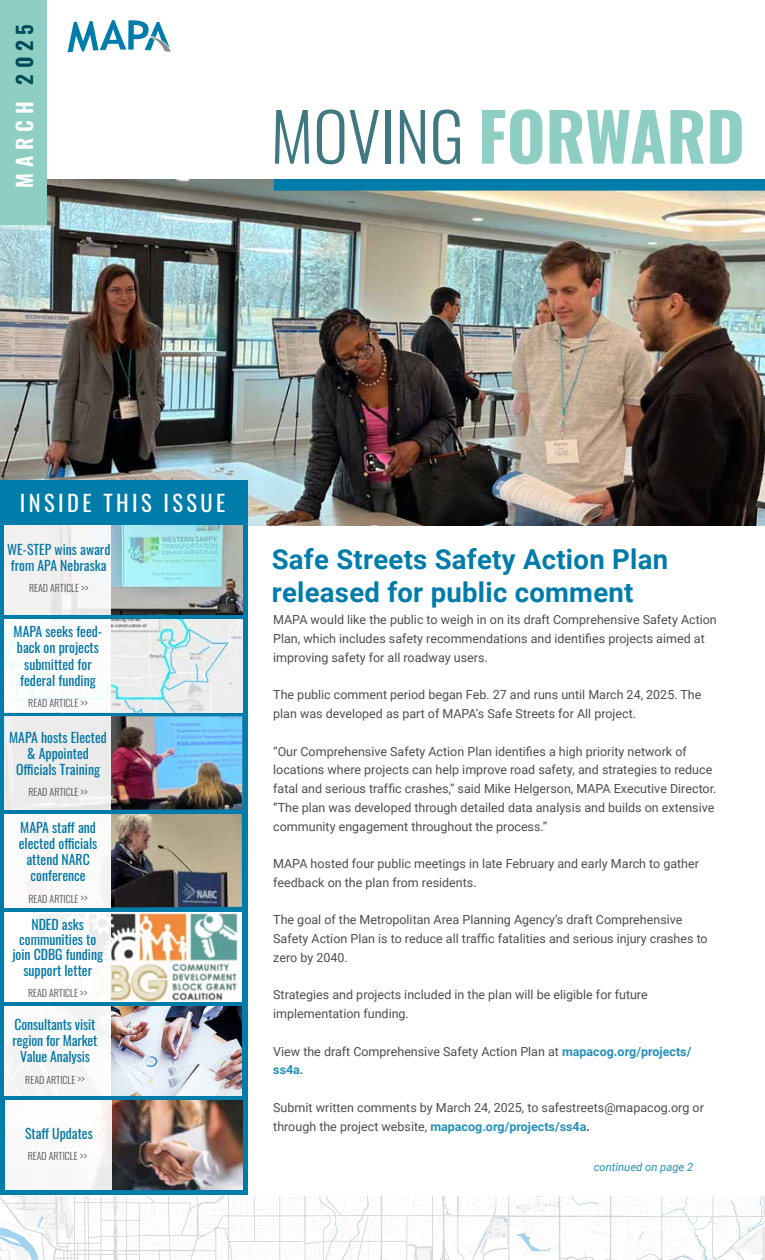
<style>
.page{position:relative;width:765px;height:1260px;background:#fff}
.page>*{position:absolute;margin:0;border:0;box-sizing:border-box;transform-origin:0 0}
.t1{font:700 66.25px "Oswald";color:#8fcec2}
.t2{font:700 27.5px/32.5px "Roboto";letter-spacing:.01em;color:#007cab}
.t3{font:22.5px "Oswald";letter-spacing:.15em;color:#fff}
.t4{font:600 21.25px "Oswald";letter-spacing:.27em;color:#fff}
.t5{font:13.75px/16.2px "Oswald";color:#0075a6;text-align:center}
.t6{font:12.5px/18.8px "Roboto";color:#4d4d4f}
.t7{font:italic 11.25px "Roboto";color:#2690b8}
.t8{font:300 10px "Oswald";color:#4d4d4f}
.s1{color:#004b58}
.s2{font-weight:300;color:#407882}
.s3{font-weight:700;color:#2690b8}
.s4{font-weight:500}
.s5{font-weight:700}
</style>
<div class="page">
<img style="left:0;top:179px;width:765px;height:347px">
<div style="left:0;top:481px;width:248px;height:714px;background:#007cab"></div>
<svg style="left:68px;top:20px;width:103px;height:32px"></svg>
<div style="left:0;top:0;width:46px;height:225px;background:#8fcec2"></div>
<svg style="left:274px;top:179px;width:491px;height:12px;background:#067eaa"></svg>
<svg style="left:541px;top:1196px;width:224px;height:64px"></svg>
<svg style="left:38px;top:1196px;width:503px;height:64px"></svg>
<img style="left:715px;top:1196px;width:46px;height:18px">
<img style="left:662px;top:1217px;width:52px;height:43px">
<img style="left:363px;top:1196px;width:123px;height:20px">
<img style="left:611px;top:1196px;width:42px;height:20px">
<img style="left:560px;top:1217px;width:39px;height:38px">
<img style="left:430px;top:1241px;width:56px;height:19px">
<img style="left:150px;top:1196px;width:56px;height:39px">
<img style="left:509px;top:1196px;width:33px;height:20px">
<img style="left:488px;top:1237px;width:54px;height:21px">
<img style="left:206px;top:1196px;width:56px;height:19px">
<img style="left:38px;top:1196px;width:112px;height:43px">
<img style="left:75px;top:1203px;width:44px;height:29px">
<img style="left:0;top:1196px;width:38px;height:64px">
<svg style="left:5px;top:619px;width:238px;height:1px"></svg>
<img style="left:111px;top:526px;width:132px;height:89px">
<div style="left:5px;top:525px;width:106px;height:90px;background:#f2f2f0"></div>
<img style="left:111px;top:620px;width:132px;height:92px">
<img style="left:111px;top:912px;width:131px;height:89px">
<img style="left:5px;top:814px;width:237px;height:94px">
<div style="left:5px;top:814px;width:106px;height:93px;background:#fff"></div>
<img style="left:111px;top:716px;width:131px;height:94px">
<div style="left:5px;top:716px;width:106px;height:94px;background:#ececeb"></div>
<div style="left:4px;top:912px;width:107px;height:89px;background:linear-gradient(to right,#feffff,#f6f6f5)"></div>
<img style="left:112px;top:1100px;width:130px;height:90px">
<div style="left:5px;top:1100px;width:107px;height:90px;background:#fff"></div>
<div style="left:5px;top:620px;width:106px;height:92px;background:#fff"></div>
<img style="left:111px;top:1007px;width:130px;height:89px">
<div style="left:4px;top:1007px;width:107px;height:89px;background:#f8f8f7"></div>
<h3 class="t4" style="left:13px;top:188px;width:165px;rotate:-90deg">MARCH <span class="s1">2025</span></h3>
<h1 class="t1" style="left:271px;top:102px;width:476px"><span class="s2">MOVING</span> FORWARD</h1>
<h3 class="t3" style="left:20px;top:482px;width:207px">INSIDE THIS ISSUE</h3>
<p class="t5" style="left:7px;top:540px;width:105px;text-align:left">WE-STEP wins award from APA Nebraska</p>
<p class="t8" style="left:29px;top:579px;width:61px">READ ARTICLE &gt;&gt;</p>
<p class="t5" style="left:14px;top:622px;width:90px">MAPA seeks feed&shy;back on projects submitted for federal funding</p>
<p class="t8" style="left:28px;top:694px;width:61px">READ ARTICLE &gt;&gt;</p>
<p class="t5" style="left:9px;top:728px;width:99px">MAPA hosts Elected &amp; Appointed<br>Officials Training</p>
<p class="t8" style="left:28px;top:783px;width:61px">READ ARTICLE &gt;&gt;</p>
<p class="t5" style="left:19px;top:818px;width:80px">MAPA staff and elected officials attend NARC conference</p>
<p class="t8" style="left:28px;top:890px;width:61px">READ ARTICLE &gt;&gt;</p>
<p class="t5" style="left:12px;top:915px;width:92px;line-height:15px">NDED asks communities to join CDBG funding</p>
<p class="t5" style="left:23px;top:961px;width:70px">support letter</p>
<p class="t8" style="left:28px;top:984px;width:61px">READ ARTICLE &gt;&gt;</p>
<p class="t5" style="left:13px;top:1015px;width:86px">Consultants visit region for Market<br>Value Analysis</p>
<p class="t8" style="left:25px;top:1071px;width:61px">READ ARTICLE &gt;&gt;</p>
<p class="t5" style="left:25px;top:1124px;width:69px">Staff Updates</p>
<p class="t8" style="left:28px;top:1147px;width:61px">READ ARTICLE &gt;&gt;</p>
<h2 class="t2" style="left:272px;top:542px;width:398px">Safe Streets Safety Action Plan released for public comment</h2>
<p class="t6" style="left:273px;top:610px;width:445px">MAPA would like the public to weigh in on its draft Comprehensive Safety Action<br>Plan, which includes safety recommendations and identifies projects aimed at improving safety for all roadway users.</p>
<p class="t6" style="left:273px;top:685px;width:430px">The public comment period began Feb. 27 and runs until March 24, 2025. The plan was developed as part of MAPA’s Safe Streets for All project.</p>
<p class="t6" style="left:273px;top:741px;width:445px">“Our Comprehensive Safety Action Plan identifies a high priority network of locations where projects can help improve road safety, and strategies to reduce fatal and serious traffic crashes,” said Mike Helgerson, MAPA Executive Director. “The plan was developed through detailed data analysis and builds on extensive community engagement throughout the process.”</p>
<p class="t6" style="left:273px;top:854px;width:427px">MAPA hosted four public meetings in late February and early March to gather feedback on the plan from residents.</p>
<p class="t6" style="left:273px;top:910px;width:436px">The goal of the Metropolitan Area Planning Agency’s draft Comprehensive<br>Safety Action Plan is to reduce all traffic fatalities and serious injury crashes to zero by 2040.</p>
<p class="t6" style="left:273px;top:985px;width:376px">Strategies and projects included in the plan will be eligible for future implementation funding.</p>
<p class="t6" style="left:273px;top:1041px;width:420px">View the draft Comprehensive Safety Action Plan at <span class="s3">mapacog.org/projects/ ss4a</span><span class="s4">.</span></p>
<p class="t6" style="left:273px;top:1098px;width:432px">Submit written comments by March 24, 2025, to safestreets@mapacog.org or through the project website, <span class="s3">mapacog.org/projects/ss4a</span><span class="s5">.</span></p>
<p class="t7" style="left:594px;top:1159px;width:101px">continued on page 2</p>
</div>
